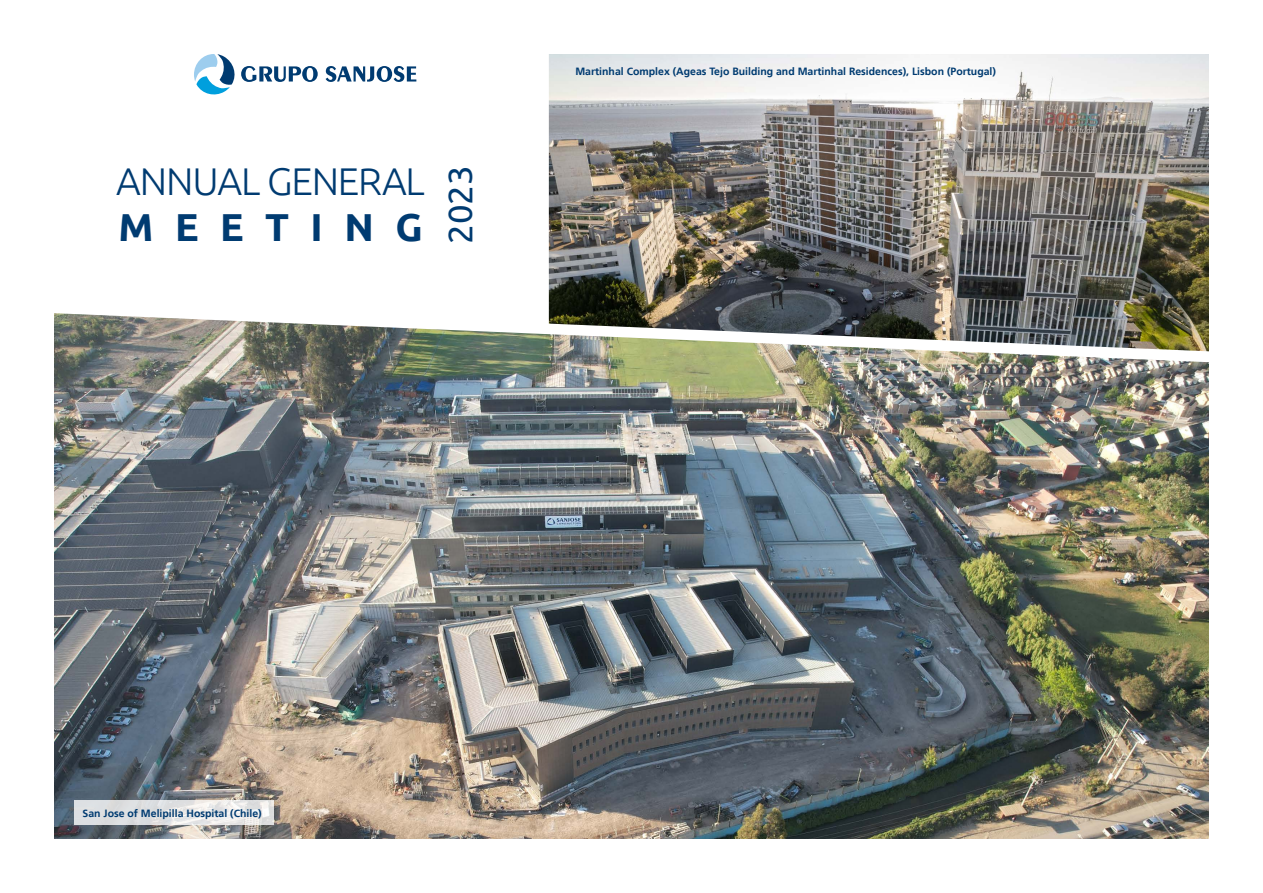
<style>
.page{position:relative;width:1263px;height:893px;background:#fff}
.page>*{position:absolute;margin:0;border:0;box-sizing:border-box;transform-origin:0 0}
.t1{font:700 39px "Ubuntu";letter-spacing:.55em;color:#003b71}
.t2{font:300 38.7px "Ubuntu";letter-spacing:-.03em;color:#003b71}
.t3{font:34.8px "Ubuntu";color:#003b71}
.t4{font:700 10.5px "Frutiger";color:#003b71}
</style>
<div class="page">
<svg style="left:194px;top:54px;width:124px;height:41px"></svg>
<svg style="left:326px;top:66px;width:90px;height:16px"></svg>
<img style="left:54px;top:313px;width:1155px;height:526px">
<img style="left:549px;top:54px;width:660px;height:297px">
<svg style="left:74px;top:801px;width:200px;height:24px;fill:#dfe1e3"></svg>
<h2 class="t2" style="left:116px;top:158px;width:310px">ANNUAL GENERAL</h2>
<h1 class="t1" style="left:119px;top:203px;width:306px">MEETING</h1>
<h3 class="t3" style="left:439px;top:244px;width:80px;rotate:-90deg">2023</h3>
<p class="t4" style="left:575px;top:65px;width:422px">Martinhal Complex (Ageas Tejo Building and Martinhal Residences), Lisbon (Portugal)</p>
<p class="t4" style="left:83px;top:807px;width:181px">San Jose of Melipilla Hospital (Chile)</p>
</div>
